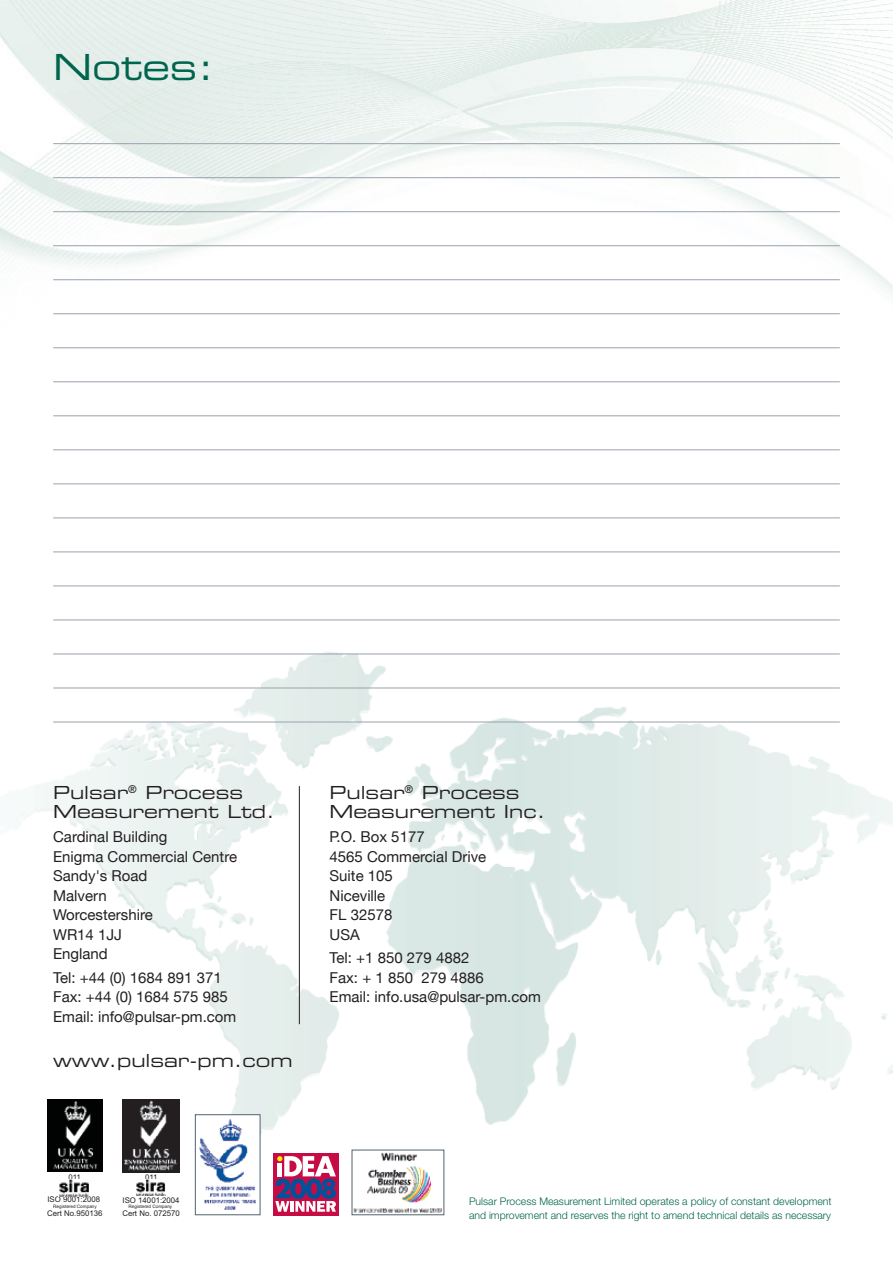
<style>
.page{position:relative;width:893px;height:1263px;background:#fff}
.page>*{position:absolute;margin:0;border:0;box-sizing:border-box;transform-origin:0 0}
.t1{font:36px "Eurostile Extended Two";letter-spacing:-.005em;color:#00654d}
.t2{font:18px/19.5px "Eurostile Extended Two";color:#231f20}
.t3{font:15px/19.5px "Helvetica Neue";color:#231f20}
.t4{font:300 10.5px/13.5px "Helvetica Neue CE";color:#00654d}
.t5{font:7.8px/13.4px "Arial";color:#231f20}
.t6{font:4.65px "Arial";color:#231f20}
</style>
<div class="page">
<img style="left:0;top:0;width:893px;height:519px">
<img style="left:21px;top:652px;width:872px;height:564px">
<img style="left:197px;top:1116px;width:61px;height:96px">
<div style="left:195px;top:1114px;width:65px;height:101px;border:1px solid #52626f"></div>
<div style="left:273px;top:1153px;width:66px;height:62px;background:#c70b45"></div>
<svg style="left:275px;top:1156px;width:61px;height:56px"></svg>
<img style="left:354px;top:1152px;width:88px;height:61px">
<div style="left:352px;top:1150px;width:92px;height:65px;border:1px solid #52626f"></div>
<img style="left:123px;top:1099px;width:56px;height:73px">
<img style="left:135px;top:1180px;width:30px;height:16px">
<img style="left:47px;top:1099px;width:56px;height:72px">
<img style="left:59px;top:1180px;width:30px;height:16px">
<hr style="left:299px;top:786px;width:1px;height:238px;background:#231f20">
<hr style="left:53px;top:143px;width:787px;height:1px;background:#9aa2ad">
<hr style="left:53px;top:177px;width:787px;height:1px;background:#9aa2ad">
<hr style="left:53px;top:211px;width:787px;height:1px;background:#9aa2ad">
<hr style="left:53px;top:245px;width:787px;height:1px;background:#9aa2ad">
<hr style="left:53px;top:279px;width:787px;height:1px;background:#9aa2ad">
<hr style="left:53px;top:313px;width:787px;height:1px;background:#9aa2ad">
<hr style="left:53px;top:347px;width:787px;height:1px;background:#9aa2ad">
<hr style="left:53px;top:381px;width:787px;height:1px;background:#9aa2ad">
<hr style="left:53px;top:415px;width:787px;height:1px;background:#9aa2ad">
<hr style="left:53px;top:449px;width:787px;height:1px;background:#9aa2ad">
<hr style="left:53px;top:483px;width:787px;height:1px;background:#9aa2ad">
<hr style="left:53px;top:517px;width:787px;height:1px;background:#9aa2ad">
<hr style="left:53px;top:551px;width:787px;height:1px;background:#9aa2ad">
<hr style="left:53px;top:585px;width:787px;height:1px;background:#9aa2ad">
<hr style="left:53px;top:619px;width:787px;height:1px;background:#9aa2ad">
<hr style="left:53px;top:654px;width:787px;height:1px;background:#9aa2ad">
<hr style="left:53px;top:688px;width:787px;height:1px;background:#9aa2ad">
<hr style="left:53px;top:722px;width:787px;height:1px;background:#9aa2ad">
<h1 class="t1" style="left:53px;top:54px;width:163px">Notes:</h1>
<p class="t2" style="left:53px;top:784px;width:223px">Pulsar<sup>®</sup> Process<br>Measurement Ltd.</p>
<p class="t3" style="left:53px;top:828px;width:185px">Cardinal Building<br>Enigma Commercial Centre<br>Sandy's Road<br>Malvern<br>Worcestershire<br>WR14 1JJ<br>England</p>
<p class="t3" style="left:53px;top:969px;width:185px">Tel: +44 (0) 1684 891 371<br>Fax: +44 (0) 1684 575 985<br>Email: info@pulsar-pm.com</p>
<p class="t2" style="left:53px;top:1052px;width:241px">www.pulsar-pm.com</p>
<p class="t2" style="left:330px;top:784px;width:217px">Pulsar<sup>®</sup> Process<br>Measurement Inc.</p>
<p class="t3" style="left:330px;top:828px;width:158px">P.O. Box 5177<br>4565 Commercial Drive<br>Suite 105<br>Niceville<br>FL 32578<br>USA</p>
<p class="t3" style="left:330px;top:949px;width:213px">Tel: +1 850 279 4882<br>Fax: + 1 850 279 4886<br>Email: info.usa@pulsar-pm.com</p>
<p class="t5" style="left:68px;top:1170px;width:14px">011</p>
<p class="t5" style="left:47px;top:1193px;width:57px">ISO 9001:2008<br>Cert No.950136</p>
<p class="t5" style="left:57px;top:1193px;width:4px">I</p>
<p class="t6" style="left:53px;top:1203px;width:45px">Registered Company</p>
<p class="t5" style="left:145px;top:1170px;width:14px">011</p>
<p class="t5" style="left:122px;top:1193px;width:59px">ISO 14001:2004<br>Cert No. 072570</p>
<p class="t6" style="left:129px;top:1203px;width:45px">Registered Company</p>
<p class="t4" style="left:469px;top:1195px;width:364px">Pulsar Process Measurement Limited operates a policy of constant development and improvement and reserves the right to amend technical details as necessary</p>
</div>
